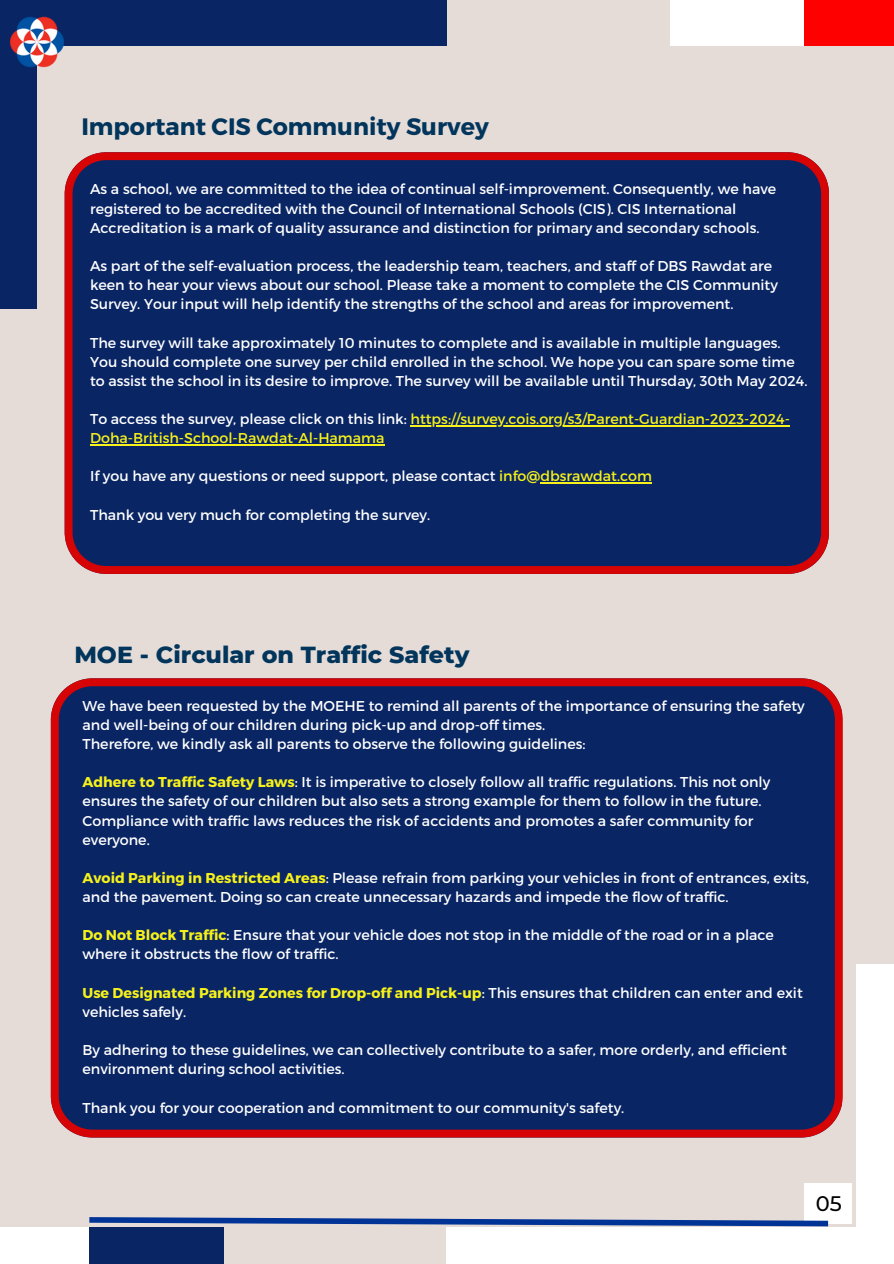
<style>
.page{position:relative;width:894px;height:1264px;background:#fff}
.page>*{position:absolute;margin:0;border:0;box-sizing:border-box;transform-origin:0 0}
.t1{font:700 23.7px "Montserrat";color:#02355b}
.t2{font:800 23.7px "Montserrat";color:#02355b}
.t3{font:500 21px "Montserrat";color:#000}
.t4{font:14.25px/19.2px "Montserrat";color:#fff}
.t5{font:14.25px "Montserrat";color:#f6f11b}
.s1{color:#fff}
.s2{color:#f6f11b}
.s3{font-weight:700;color:#f6f11b}
</style>
<div class="page">
<div style="left:0;top:0;width:893px;height:1263px;background:#e5dcd8"></div>
<div style="left:856px;top:964px;width:37px;height:299px;background:#fff"></div>
<div style="left:446px;top:1227px;width:447px;height:36px;background:#fff"></div>
<div style="left:0;top:1227px;width:89px;height:36px;background:#fff"></div>
<div style="left:89px;top:1227px;width:134px;height:36px;background:#092564"></div>
<div style="left:0;top:0;width:37px;height:308px;background:#092564"></div>
<div style="left:0;top:0;width:446px;height:46px;background:#092564"></div>
<div style="left:670px;top:0;width:134px;height:46px;background:#fff"></div>
<div style="left:804px;top:0;width:89px;height:46px;background:#f00"></div>
<div style="left:804px;top:1183px;width:47px;height:40px;background:#fff"></div>
<svg style="left:89px;top:1217px;width:744px;height:12px"></svg>
<img style="left:10px;top:16px;width:54px;height:52px">
<div style="left:65px;top:152px;width:763px;height:422px;background:#092564"></div>
<hr style="left:410px;top:425px;width:379px;height:1px;background:#f6f11b">
<hr style="left:90px;top:444px;width:294px;height:1px;background:#f6f11b">
<hr style="left:540px;top:482px;width:111px;height:1px;background:#f6f11b">
<div style="left:51px;top:678px;width:791px;height:459px;background:#092564"></div>
<h1 class="t1" style="left:81px;top:111px;width:409px">Important CIS Community Survey</h1>
<p class="t4" style="left:90px;top:179px;width:687px">As a school, we are committed to the idea of continual self-improvement. Consequently, we have registered to be accredited with the Council of International Schools (CIS). CIS International<br>Accreditation is a mark of quality assurance and distinction for primary and secondary schools.</p>
<p class="t4" style="left:90px;top:255px;width:689px">As part of the self-evaluation process, the leadership team, teachers, and staff of DBS Rawdat are keen to hear your views about our school. Please take a moment to complete the CIS Community<br>Survey. Your input will help identify the strengths of the school and areas for improvement.</p>
<p class="t4" style="left:90px;top:332px;width:718px">The survey will take approximately 10 minutes to complete and is available in multiple languages.<br>You should complete one survey per child enrolled in the school. We hope you can spare some time to assist the school in its desire to improve. The survey will be available until Thursday, 30th May 2024.</p>
<p class="t5" style="left:90px;top:410px;width:701px"><span class="s1">To access the survey, please click on this link:</span> https://survey.cois.org/s3/Parent-Guardian-2023-2024-</p>
<p class="t5" style="left:90px;top:429px;width:296px">Doha-British-School-Rawdat-Al-Hamama</p>
<p class="t4" style="left:90px;top:466px;width:563px">If you have any questions or need support, please contact <span class="s2">info@dbsrawdat.com</span></p>
<p class="t4" style="left:90px;top:504px;width:341px">Thank you very much for completing the survey.</p>
<p class="t2" style="left:74px;top:639px;width:396px">MOE - Circular on Traffic Safety</p>
<p class="t4" style="left:82px;top:695px;width:723px">We have been requested by the MOEHE to remind all parents of the importance of ensuring the safety and well-being of our children during pick-up and drop-off times.</p>
<p class="t4" style="left:82px;top:733px;width:504px">Therefore, we kindly ask all parents to observe the following guidelines:</p>
<p class="t4" style="left:82px;top:771px;width:689px"><span class="s3">Adhere to Traffic Safety Laws</span>: It is imperative to closely follow all traffic regulations. This not only ensures the safety of our children but also sets a strong example for them to follow in the future.<br>Compliance with traffic laws reduces the risk of accidents and promotes a safer community for everyone.</p>
<p class="t4" style="left:82px;top:867px;width:728px"><span class="s3">Avoid Parking in Restricted Areas</span>: Please refrain from parking your vehicles in front of entrances, exits, and the pavement. Doing so can create unnecessary hazards and impede the flow of traffic.</p>
<p class="t4" style="left:82px;top:924px;width:692px"><span class="s3">Do Not Block Traffic</span>: Ensure that your vehicle does not stop in the middle of the road or in a place where it obstructs the flow of traffic.</p>
<p class="t4" style="left:82px;top:982px;width:721px"><span class="s3">Use Designated Parking Zones for Drop-off and Pick-up</span>: This ensures that children can enter and exit vehicles safely.</p>
<p class="t4" style="left:82px;top:1039px;width:705px">By adhering to these guidelines, we can collectively contribute to a safer, more orderly, and efficient environment during school activities.</p>
<p class="t4" style="left:82px;top:1097px;width:543px">Thank you for your cooperation and commitment to our community's safety.</p>
<h1 class="t3" style="left:815px;top:1190px;width:28px">05</h1>
</div>
